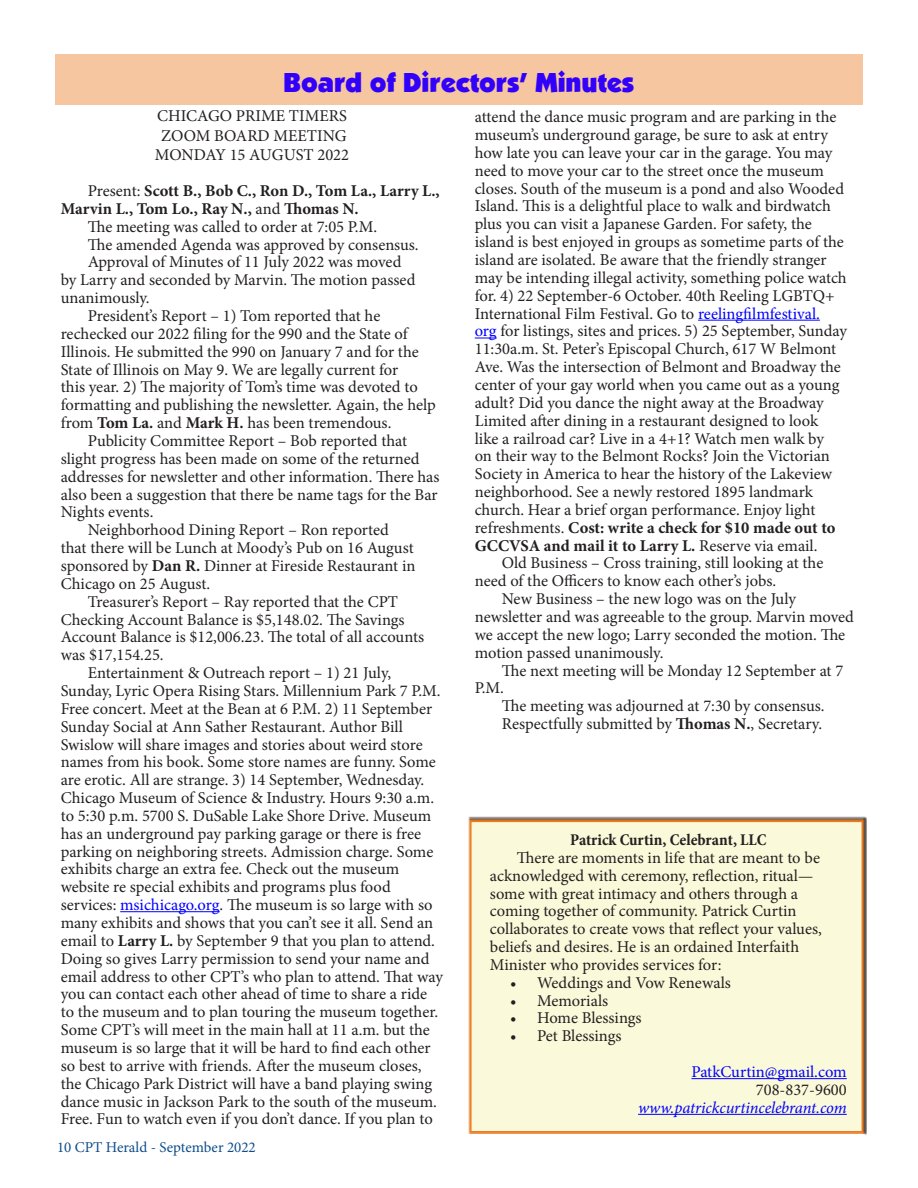
<style>
.page{position:relative;width:918px;height:1188px;background:#fff}
.page>*{position:absolute;margin:0;border:0;box-sizing:border-box;transform-origin:0 0}
.Event_Title{font:27px "Boulder";color:#3100fa}
.Body_Text{font:16.5px/17.9px "Minion Pro";color:#231f20}
.Body_Text-2{font:700 16.5px/17.9px "Minion Pro";letter-spacing:-.005em;color:#231f20}
.Body_Text_First_Para{font:16.5px "Minion Pro";color:#231f20}
.Body_Text-3{font:italic 16.5px "Minion Pro";letter-spacing:-.01em;color:#00f}
.Body_Text_First_Para-2{font:700 condensed 16.5px "Minion Pro";color:#231f20}
.Body_Text-4{font:16.5px "Minion Pro";color:#00f}
.t1{font:15px "Minion Pro";color:#0e4d8a}
.s1{font-weight:400}
.s2{font-weight:700}
.s3{color:#00f}
</style>
<div class="page">
<div style="left:468px;top:817px;width:399px;height:319px;background:#faf9d9"></div>
<hr style="left:691px;top:1078px;width:156px;height:1px;background:#00f">
<hr style="left:638px;top:1114px;width:209px;height:1px;background:#00f">
<div style="left:55px;top:54px;width:808px;height:50px;background:#f6c6a0"></div>
<hr style="left:120px;top:911px;width:100px;height:1px;background:#00f">
<hr style="left:698px;top:320px;width:122px;height:1px;background:#00f">
<svg style="left:475px;top:338px;width:22px;height:1px"></svg>
<p class="Event_Title" style="left:283px;top:67px;width:353px">Board of Directors’ Minutes</p>
<p class="Body_Text_First_Para" style="left:157px;top:104px;width:191px">CHICAGO PRIME TIMERS</p>
<p class="Body_Text_First_Para" style="left:161px;top:124px;width:187px">ZOOM BOARD MEETING</p>
<p class="Body_Text_First_Para" style="left:155px;top:144px;width:196px">MONDAY 15 AUGUST 2022</p>
<p class="Body_Text-2" style="left:61px;top:182px;width:380px;text-indent:27px"><span class="s1">Present:</span> Scott B., Bob C., Ron D., Tom La., Larry L.,<br>Marvin L., Tom Lo., Ray N., <span class="s1">and</span> Thomas N.</p>
<p class="Body_Text" style="left:88px;top:218px;width:291px">The meeting was called to order at 7:05 P.M.</p>
<p class="Body_Text" style="left:88px;top:236px;width:333px">The amended Agenda was approved by consensus.</p>
<p class="Body_Text" style="left:61px;top:253px;width:356px;text-indent:27px">Approval of Minutes of 11 July 2022 was moved by Larry and seconded by Marvin. The motion passed unanimously.</p>
<p class="Body_Text" style="left:61px;top:307px;width:376px;text-indent:27px">President’s Report – 1) Tom reported that he rechecked our 2022 filing for the 990 and the State of Illinois. He submitted the 990 on January 7 and for the State of Illinois on May 9. We are legally current for<br>this year. 2) The majority of Tom’s time was devoted to formatting and publishing the newsletter. Again, the help from <span class="s2">Tom La.</span> and <span class="s2">Mark H.</span> has been tremendous.</p>
<p class="Body_Text" style="left:61px;top:432px;width:380px;text-indent:27px">Publicity Committee Report – Bob reported that slight progress has been made on some of the returned addresses for newsletter and other information. There has also been a suggestion that there be name tags for the Bar Nights events.</p>
<p class="Body_Text" style="left:61px;top:521px;width:356px;text-indent:27px">Neighborhood Dining Report – Ron reported that there will be Lunch at Moody’s Pub on 16 August sponsored by <span class="s2">Dan R.</span> Dinner at Fireside Restaurant in Chicago on 25 August.</p>
<p class="Body_Text" style="left:61px;top:593px;width:365px;text-indent:27px">Treasurer’s Report – Ray reported that the CPT Checking Account Balance is $5,148.02. The Savings Account Balance is $12,006.23. The total of all accounts was $17,154.25.</p>
<p class="Body_Text" style="left:61px;top:664px;width:384px;text-indent:27px">Entertainment &amp; Outreach report – 1) 21 July, Sunday, Lyric Opera Rising Stars. Millennium Park 7 P.M.<br>Free concert. Meet at the Bean at 6 P.M. 2) 11 September Sunday Social at Ann Sather Restaurant. Author Bill Swislow will share images and stories about weird store names from his book. Some store names are funny. Some are erotic. All are strange. 3) 14 September, Wednesday.<br>Chicago Museum of Science &amp; Industry. Hours 9:30 a.m. to 5:30 p.m. 5700 S. DuSable Lake Shore Drive. Museum has an underground pay parking garage or there is free parking on neighboring streets. Admission charge. Some exhibits charge an extra fee. Check out the museum website re special exhibits and programs plus food services: <span class="s3">msichicago.org</span>. The museum is so large with so many exhibits and shows that you can’t see it all. Send an email to <span class="s2">Larry L.</span> by September 9 that you plan to attend.<br>Doing so gives Larry permission to send your name and email address to other CPT’s who plan to attend. That way you can contact each other ahead of time to share a ride to the museum and to plan touring the museum together.<br>Some CPT’s will meet in the main hall at 11 a.m. but the museum is so large that it will be hard to find each other so best to arrive with friends. After the museum closes, the Chicago Park District will have a band playing swing dance music in Jackson Park to the south of the museum.<br>Free. Fun to watch even if you don’t dance. If you plan to</p>
<p class="Body_Text" style="left:475px;top:108px;width:374px">attend the dance music program and are parking in the museum’s underground garage, be sure to ask at entry how late you can leave your car in the garage. You may need to move your car to the street once the museum closes. South of the museum is a pond and also Wooded Island. This is a delightful place to walk and birdwatch plus you can visit a Japanese Garden. For safety, the island is best enjoyed in groups as sometime parts of the island are isolated. Be aware that the friendly stranger may be intending illegal activity, something police watch for. 4) 22 September-6 October. 40th Reeling LGBTQ+ International Film Festival. Go to <span class="s3">reelingfilmfestival.<br>org</span> for listings, sites and prices. 5) 25 September, Sunday 11:30a.m. St. Peter’s Episcopal Church, 617 W Belmont Ave. Was the intersection of Belmont and Broadway the center of your gay world when you came out as a young adult? Did you dance the night away at the Broadway Limited after dining in a restaurant designed to look<br>like a railroad car? Live in a 4+1? Watch men walk by<br>on their way to the Belmont Rocks? Join the Victorian Society in America to hear the history of the Lakeview neighborhood. See a newly restored 1895 landmark church. Hear a brief organ performance. Enjoy light refreshments. <span class="s2">Cost: write a check for $10 made out to GCCVSA and mail it to Larry L.</span> Reserve via email.</p>
<p class="Body_Text" style="left:475px;top:554px;width:350px;text-indent:27px">Old Business – Cross training, still looking at the need of the Officers to know each other’s jobs.</p>
<p class="Body_Text" style="left:475px;top:590px;width:381px;text-indent:27px">New Business – the new logo was on the July newsletter and was agreeable to the group. Marvin moved we accept the new logo; Larry seconded the motion. The motion passed unanimously.</p>
<p class="Body_Text" style="left:475px;top:662px;width:370px;text-indent:27px">The next meeting will be Monday 12 September at 7<br>P.M.</p>
<p class="Body_Text" style="left:502px;top:697px;width:324px">The meeting was adjourned at 7:30 by consensus.</p>
<p class="Body_Text" style="left:502px;top:715px;width:322px">Respectfully submitted by <span class="s2">Thomas N.</span>, Secretary.</p>
<p class="Body_Text_First_Para-2" style="left:570px;top:828px;width:198px">Patrick Curtin, Celebrant, LLC</p>
<p class="Body_Text" style="left:490px;top:849px;width:334px;text-indent:27px">There are moments in life that are meant to be acknowledged with ceremony, reflection, ritual— some with great intimacy and others through a coming together of community. Patrick Curtin collaborates to create vows that reflect your values, beliefs and desires. He is an ordained Interfaith Minister who provides services for:</p>
<p class="Body_Text" style="left:510px;top:974px;width:222px">• Weddings and Vow Renewals</p>
<p class="Body_Text" style="left:510px;top:991px;width:100px">• Memorials</p>
<p class="Body_Text" style="left:510px;top:1009px;width:133px">• Home Blessings</p>
<p class="Body_Text" style="left:510px;top:1027px;width:113px">• Pet Blessings</p>
<p class="Body_Text-4" style="left:691px;top:1061px;width:157px">PatkCurtin@gmail.com</p>
<p class="Body_Text" style="left:756px;top:1081px;width:92px">708-837-9600</p>
<p class="Body_Text-3" style="left:638px;top:1096px;width:210px">www.patrickcurtincelebrant.com</p>
<p class="t1" style="left:57px;top:1138px;width:200px">10 CPT Herald - September 2022</p>
</div>
